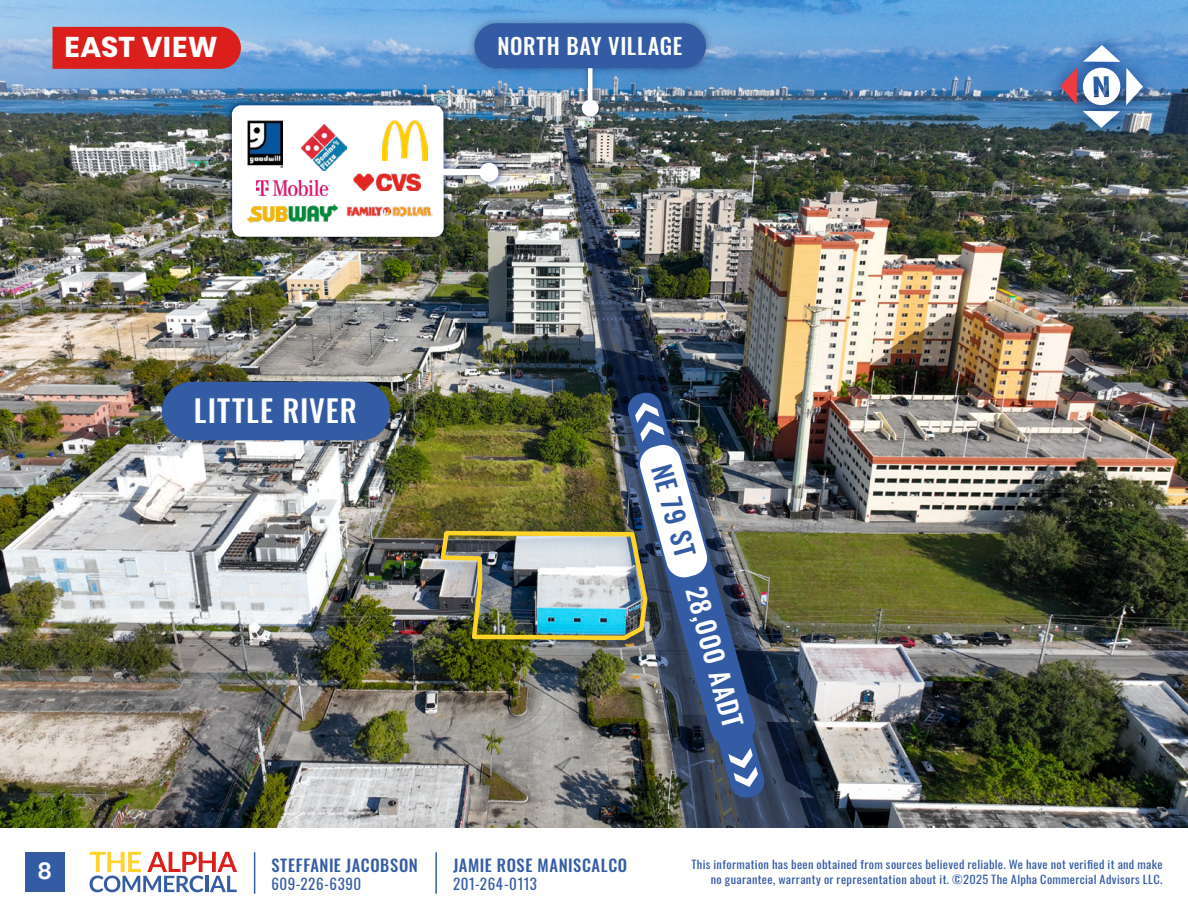
<style>
.page{position:relative;width:1188px;height:918px;background:#fff}
.page>*{position:absolute;margin:0;border:0;box-sizing:border-box;transform-origin:0 0}
.t1{font:500 30.3px "Oswald";letter-spacing:.035em;color:#fff}
.t2{font:700 28.5px "Poppins";letter-spacing:.015em;color:#fff}
.t3{font:500 25.95px "Oswald";color:#fff}
.t4{font:500 25.95px "Oswald";color:#345ca5}
.t5{font:600 22.8px "Poppins";color:#fff}
.t6{font:500 22.2px "Oswald";letter-spacing:.025em;color:#fff}
.t7{font:500 16.5px "Oswald";letter-spacing:.035em;color:#345ca5}
.t8{font:15px "Oswald";letter-spacing:.04em;color:#345ca5}
.t9{font:11.25px/15px "Oswald";letter-spacing:.03em;color:#345ca5;text-align:right;scale:1.1 1}
</style>
<div class="page">
<img style="left:0;top:0;width:1188px;height:828px">
<img style="left:564px;top:129px;width:276px;height:699px">
<div style="left:53px;top:27px;width:188px;height:42px;background:#da1f1c"></div>
<svg style="left:90px;top:852px;width:147px;height:40px"></svg>
<div style="left:26px;top:852px;width:39px;height:40px;background:#345ca5"></div>
<hr style="left:435px;top:853px;width:2px;height:40px;background:#345ca5">
<hr style="left:254px;top:853px;width:1px;height:40px;background:#345ca5">
<img style="left:1036px;top:22px;width:130px;height:130px">
<svg style="left:1060px;top:67px;width:17px;height:38px"></svg>
<svg style="left:1083px;top:45px;width:60px;height:60px"></svg>
<svg style="left:1083px;top:111px;width:37px;height:17px"></svg>
<img style="left:417px;top:507px;width:21px;height:156px">
<img style="left:438px;top:391px;width:328px;height:408px">
<img style="left:222px;top:96px;width:286px;height:150px">
<svg style="left:232px;top:105px;width:257px;height:132px"></svg>
<div style="left:479px;top:163px;width:20px;height:19px;background:#fff;border-radius:50%"></div>
<img style="left:382px;top:120px;width:46px;height:40px">
<img style="left:301px;top:125px;width:46px;height:45px">
<img style="left:354px;top:172px;width:67px;height:18px">
<img style="left:247px;top:204px;width:91px;height:18px">
<img style="left:256px;top:180px;width:73px;height:16px">
<img style="left:247px;top:120px;width:35px;height:48px">
<img style="left:347px;top:203px;width:86px;height:15px">
<div style="left:162px;top:382px;width:228px;height:58px;background:#345ca5;border-radius:29px"></div>
<img style="left:464px;top:14px;width:252px;height:112px">
<div style="left:588px;top:61px;width:5px;height:47px;background:#fff"></div>
<div style="left:582px;top:100px;width:17px;height:17px;background:#fff;border-radius:50%"></div>
<div style="left:474px;top:23px;width:232px;height:45px;background:#345ca5;border-radius:22px"></div>
<h2 class="t2" style="left:65px;top:31px;width:155px">EAST VIEW</h2>
<h1 class="t1" style="left:194px;top:395px;width:164px">LITTLE RIVER</h1>
<h3 class="t6" style="left:497px;top:34px;width:186px">NORTH BAY VILLAGE</h3>
<h3 class="t4" style="left:675px;top:462px;width:96px;rotate:75deg">NE 79 ST</h3>
<h3 class="t3" style="left:709px;top:583px;width:146px;rotate:75deg">28,000 AADT</h3>
<h3 class="t5" style="left:38px;top:858px;width:16px">8</h3>
<h3 class="t7" style="left:453px;top:856px;width:176px">JAMIE ROSE MANISCALCO</h3>
<h3 class="t8" style="left:453px;top:870px;width:85px">201-264-0113</h3>
<h3 class="t7" style="left:271px;top:856px;width:148px">STEFFANIE JACOBSON</h3>
<h3 class="t8" style="left:271px;top:870px;width:91px">609-226-6390</h3>
<p class="t9" style="left:691px;top:855px;width:430px">This information has been obtained from sources believed reliable. We have not verified it and make no guarantee, warranty or representation about it. ©2025 The Alpha Commercial Advisors LLC.</p>
</div>
